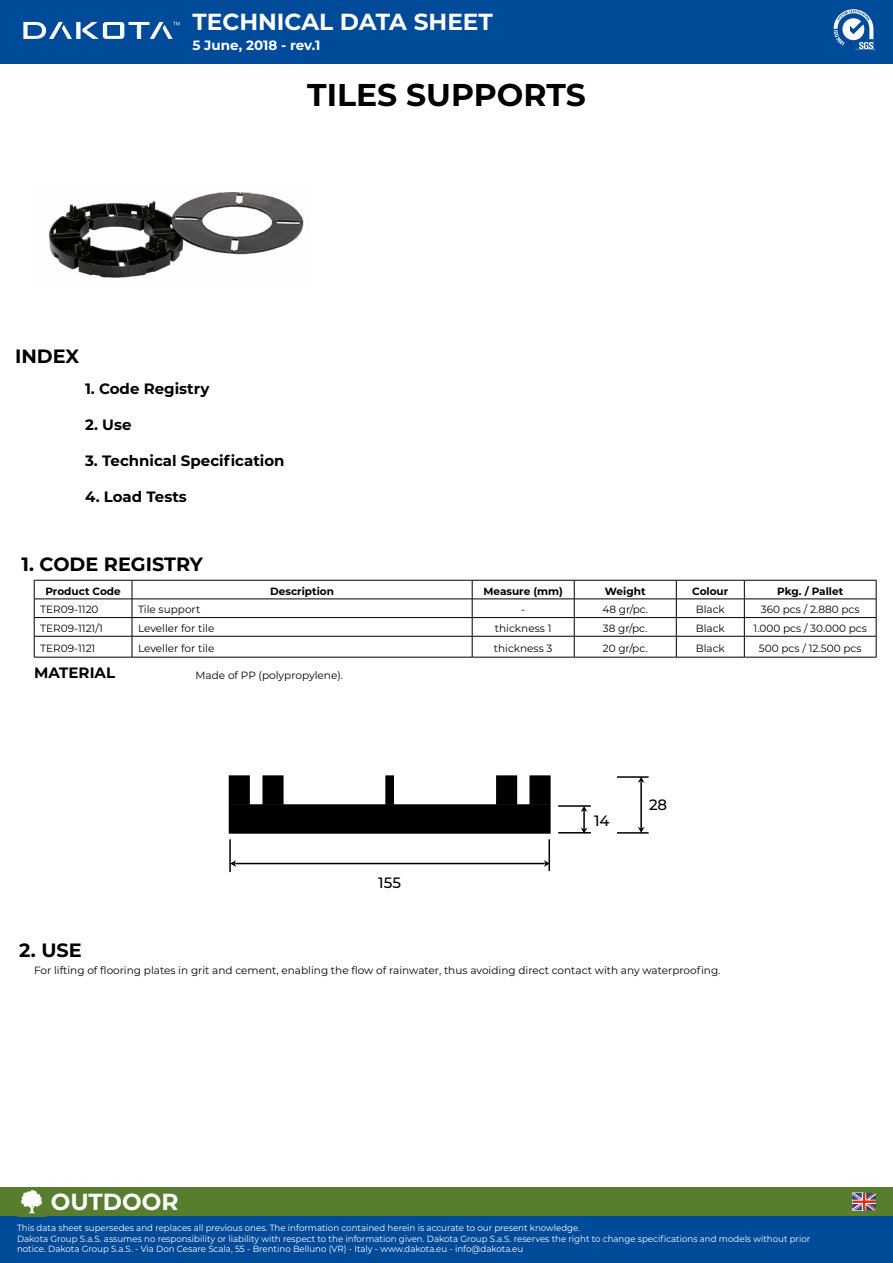
<style>
.page{position:relative;width:893px;height:1263px;background:#fff}
.page>*{position:absolute;margin:0;border:0;box-sizing:border-box;transform-origin:0 0}
.t1{font:700 31.5px "Montserrat";color:#000}
.t2{font:700 23.25px "Montserrat";color:#fff}
.t3{font:700 19.2px "Montserrat";color:#000}
.t4{font:700 15px "Montserrat";color:#000}
.t5{font:500 15px "Montserrat";color:#000}
.t6{font:700 13.5px "Montserrat";color:#fff}
.t7{font:10.5px "Montserrat";color:#000}
.t8{font:700 10.5px "Montserrat";color:#000}
.t9{font:9px/10.5px "Montserrat";color:#fff;scale:.96 1}
</style>
<div class="page">
<div style="left:0;top:1216px;width:893px;height:47px;background:#004a9a"></div>
<div style="left:0;top:1187px;width:893px;height:29px;background:#577e2e"></div>
<svg style="left:21px;top:1190px;width:21px;height:23px"></svg>
<svg style="left:852px;top:1193px;width:24px;height:17px"></svg>
<div style="left:0;top:0;width:893px;height:64px;background:#004a9a"></div>
<svg style="left:834px;top:9px;width:42px;height:42px"></svg>
<div style="left:76px;top:22px;width:5px;height:17px;background:#fff"></div>
<svg style="left:23px;top:22px;width:49px;height:17px"></svg>
<svg style="left:82px;top:22px;width:98px;height:17px"></svg>
<img style="left:48px;top:192px;width:256px;height:86px">
<hr style="left:34px;top:580px;width:98px;height:1px;background:#000">
<hr style="left:132px;top:580px;width:340px;height:1px;background:#000">
<hr style="left:472px;top:580px;width:102px;height:1px;background:#000">
<hr style="left:574px;top:580px;width:102px;height:1px;background:#000">
<hr style="left:676px;top:580px;width:68px;height:1px;background:#000">
<hr style="left:744px;top:580px;width:132px;height:1px;background:#000">
<hr style="left:34px;top:599px;width:98px;height:1px;background:#000">
<hr style="left:132px;top:599px;width:340px;height:1px;background:#000">
<hr style="left:472px;top:599px;width:102px;height:1px;background:#000">
<hr style="left:574px;top:599px;width:102px;height:1px;background:#000">
<hr style="left:676px;top:599px;width:68px;height:1px;background:#000">
<hr style="left:744px;top:599px;width:132px;height:1px;background:#000">
<hr style="left:34px;top:617px;width:98px;height:1px;background:#000">
<hr style="left:132px;top:617px;width:340px;height:1px;background:#000">
<hr style="left:472px;top:617px;width:102px;height:1px;background:#000">
<hr style="left:574px;top:617px;width:102px;height:1px;background:#000">
<hr style="left:676px;top:617px;width:68px;height:1px;background:#000">
<hr style="left:744px;top:617px;width:132px;height:1px;background:#000">
<hr style="left:34px;top:636px;width:98px;height:1px;background:#000">
<svg style="left:34px;top:580px;width:1px;height:77px"></svg>
<hr style="left:132px;top:636px;width:340px;height:1px;background:#000">
<svg style="left:132px;top:580px;width:1px;height:77px"></svg>
<hr style="left:472px;top:636px;width:102px;height:1px;background:#000">
<svg style="left:472px;top:580px;width:1px;height:77px"></svg>
<hr style="left:574px;top:636px;width:102px;height:1px;background:#000">
<svg style="left:574px;top:580px;width:1px;height:77px"></svg>
<hr style="left:676px;top:636px;width:68px;height:1px;background:#000">
<svg style="left:676px;top:580px;width:1px;height:77px"></svg>
<hr style="left:744px;top:636px;width:132px;height:1px;background:#000">
<svg style="left:744px;top:580px;width:1px;height:77px"></svg>
<svg style="left:876px;top:580px;width:1px;height:77px"></svg>
<hr style="left:34px;top:657px;width:98px;height:1px;background:#000">
<hr style="left:132px;top:657px;width:340px;height:1px;background:#000">
<hr style="left:472px;top:657px;width:102px;height:1px;background:#000">
<hr style="left:574px;top:657px;width:102px;height:1px;background:#000">
<hr style="left:676px;top:657px;width:68px;height:1px;background:#000">
<hr style="left:744px;top:657px;width:132px;height:1px;background:#000">
<div style="left:229px;top:805px;width:321px;height:28px;background:#000"></div>
<div style="left:229px;top:804px;width:322px;height:30px;border:2px solid #000"></div>
<div style="left:530px;top:776px;width:20px;height:28px;background:#000"></div>
<div style="left:529px;top:775px;width:22px;height:30px;border:2px solid #000"></div>
<div style="left:497px;top:776px;width:19px;height:28px;background:#000"></div>
<div style="left:496px;top:775px;width:21px;height:30px;border:2px solid #000"></div>
<div style="left:263px;top:776px;width:20px;height:28px;background:#000"></div>
<div style="left:262px;top:775px;width:22px;height:30px;border:2px solid #000"></div>
<div style="left:229px;top:776px;width:20px;height:28px;background:#000"></div>
<div style="left:229px;top:775px;width:21px;height:30px;border:2px solid #000"></div>
<div style="left:386px;top:776px;width:7px;height:28px;background:#000"></div>
<div style="left:385px;top:775px;width:9px;height:30px;border:2px solid #000"></div>
<hr style="left:617px;top:776px;width:32px;height:2px;background:#000">
<hr style="left:617px;top:832px;width:32px;height:2px;background:#000">
<hr style="left:640px;top:782px;width:2px;height:46px;background:#000">
<svg style="left:638px;top:827px;width:7px;height:6px"></svg>
<svg style="left:638px;top:776px;width:7px;height:6px"></svg>
<hr style="left:558px;top:805px;width:33px;height:2px;background:#000">
<hr style="left:558px;top:832px;width:33px;height:1px;background:#000">
<svg style="left:581px;top:805px;width:7px;height:29px"></svg>
<hr style="left:548px;top:839px;width:2px;height:32px;background:#000">
<hr style="left:229px;top:839px;width:2px;height:33px;background:#000">
<hr style="left:235px;top:863px;width:310px;height:1px;background:#000">
<svg style="left:230px;top:860px;width:6px;height:7px"></svg>
<svg style="left:544px;top:860px;width:5px;height:7px"></svg>
<h2 class="t2" style="left:192px;top:5px;width:302px">TECHNICAL DATA SHEET</h2>
<h3 class="t6" style="left:192px;top:35px;width:130px">5 June, 2018 - rev.1</h3>
<h1 class="t1" style="left:307px;top:72px;width:280px">TILES SUPPORTS</h1>
<h3 class="t3" style="left:15px;top:342px;width:66px">INDEX</h3>
<h3 class="t4" style="left:85px;top:378px;width:126px">1. Code Registry</h3>
<h3 class="t4" style="left:85px;top:414px;width:48px">2. Use</h3>
<h3 class="t4" style="left:85px;top:450px;width:201px">3. Technical Specification</h3>
<h3 class="t4" style="left:85px;top:486px;width:103px">4. Load Tests</h3>
<h3 class="t3" style="left:22px;top:550px;width:183px">1. CODE REGISTRY</h3>
<p class="t8" style="left:45px;top:583px;width:77px">Product Code</p>
<p class="t8" style="left:270px;top:583px;width:65px">Description</p>
<p class="t8" style="left:484px;top:583px;width:81px">Measure (mm)</p>
<p class="t8" style="left:605px;top:583px;width:42px">Weight</p>
<p class="t8" style="left:692px;top:583px;width:38px">Colour</p>
<p class="t8" style="left:777px;top:583px;width:68px">Pkg. / Pallet</p>
<p class="t7" style="left:40px;top:602px;width:60px">TER09-1120</p>
<p class="t7" style="left:138px;top:602px;width:64px">Tile support</p>
<p class="t7" style="left:521px;top:602px;width:6px">-</p>
<p class="t7" style="left:602px;top:602px;width:47px">48 gr/pc.</p>
<p class="t7" style="left:696px;top:602px;width:31px">Black</p>
<p class="t7" style="left:761px;top:602px;width:100px">360 pcs / 2.880 pcs</p>
<p class="t7" style="left:40px;top:621px;width:64px">TER09-1121/1</p>
<p class="t7" style="left:138px;top:621px;width:78px">Leveller for tile</p>
<p class="t7" style="left:495px;top:621px;width:58px">thickness 1</p>
<p class="t7" style="left:603px;top:621px;width:46px">38 gr/pc.</p>
<p class="t7" style="left:696px;top:621px;width:31px">Black</p>
<p class="t7" style="left:754px;top:621px;width:115px">1.000 pcs / 30.000 pcs</p>
<p class="t7" style="left:40px;top:641px;width:57px">TER09-1121</p>
<p class="t7" style="left:138px;top:641px;width:78px">Leveller for tile</p>
<p class="t7" style="left:494px;top:641px;width:60px">thickness 3</p>
<p class="t7" style="left:603px;top:641px;width:46px">20 gr/pc.</p>
<p class="t7" style="left:696px;top:641px;width:31px">Black</p>
<p class="t7" style="left:759px;top:641px;width:104px">500 pcs / 12.500 pcs</p>
<h3 class="t4" style="left:34px;top:662px;width:83px">MATERIAL</h3>
<p class="t7" style="left:196px;top:668px;width:149px">Made of PP (polypropylene).</p>
<h3 class="t5" style="left:378px;top:872px;width:24px">155</h3>
<h3 class="t5" style="left:594px;top:810px;width:17px">14</h3>
<h3 class="t5" style="left:649px;top:794px;width:20px">28</h3>
<h3 class="t3" style="left:19px;top:936px;width:64px">2. USE</h3>
<p class="t7" style="left:34px;top:963px;width:688px">For lifting of flooring plates in grit and cement, enabling the flow of rainwater, thus avoiding direct contact with any waterproofing.</p>
<h2 class="t2" style="left:51px;top:1184px;width:129px">OUTDOOR</h2>
<p class="t9" style="left:17px;top:1222px;width:828px">This data sheet supersedes and replaces all previous ones. The information contained herein is accurate to our present knowledge.<br>Dakota Group S.a.S. assumes no responsibility or liability with respect to the information given. Dakota Group S.a.S. reserves the right to change specifications and models without prior notice. Dakota Group S.a.S. - Via Don Cesare Scala, 55 - Brentino Belluno (VR) - Italy - www.dakota.eu - info@dakota.eu</p>
</div>
